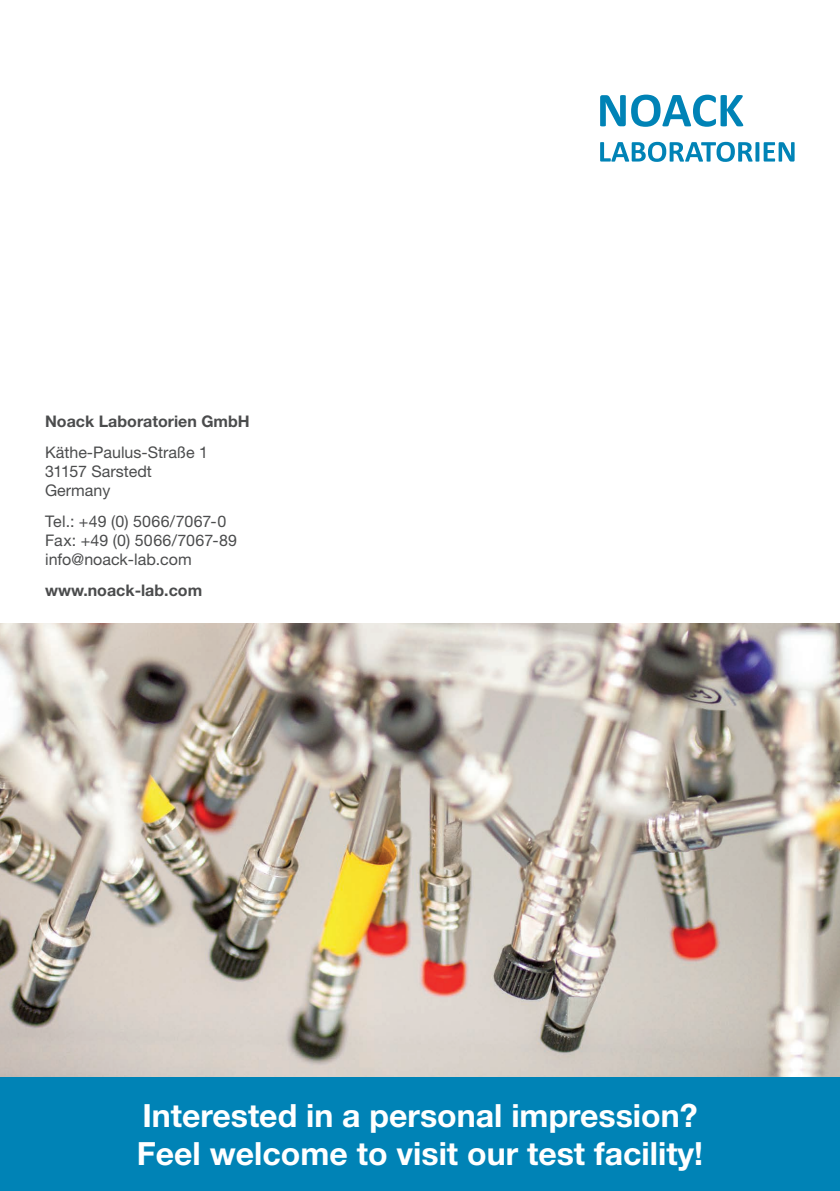
<style>
.page{position:relative;width:840px;height:1191px;background:#fff}
.page>*{position:absolute;margin:0;border:0;box-sizing:border-box;transform-origin:0 0}
.t1{font:700 32px/38.4px "Helvetica Neue LT Std";color:#fff}
.t2{font:16px/19.2px "Helvetica Neue LT Std";color:#4b4c4d}
.t3{font:700 16px "Helvetica Neue LT Std";color:#4b4c4d}
</style>
<div class="page">
<svg style="left:600px;top:95px;width:142px;height:32px"></svg>
<svg style="left:600px;top:142px;width:194px;height:20px"></svg>
<img style="left:0;top:624px;width:839px;height:453px">
<div style="left:0;top:1077px;width:839px;height:114px;background:#0083b6"></div>
<p class="t3" style="left:45px;top:412px;width:206px">Noack Laboratorien GmbH</p>
<p class="t2" style="left:45px;top:442px;width:164px">Käthe-Paulus-Straße 1<br>31157 Sarstedt<br>Germany</p>
<p class="t2" style="left:45px;top:511px;width:193px">Tel.: +49 (0) 5066/7067-0<br>Fax: +49 (0) 5066/7067-89 info@noack-lab.com</p>
<p class="t3" style="left:45px;top:580px;width:158px">www.noack-lab.com</p>
<h1 class="t1" style="left:137px;top:1095px;width:567px">Interested in a personal impression?<br>Feel welcome to visit our test facility!</h1>
</div>
